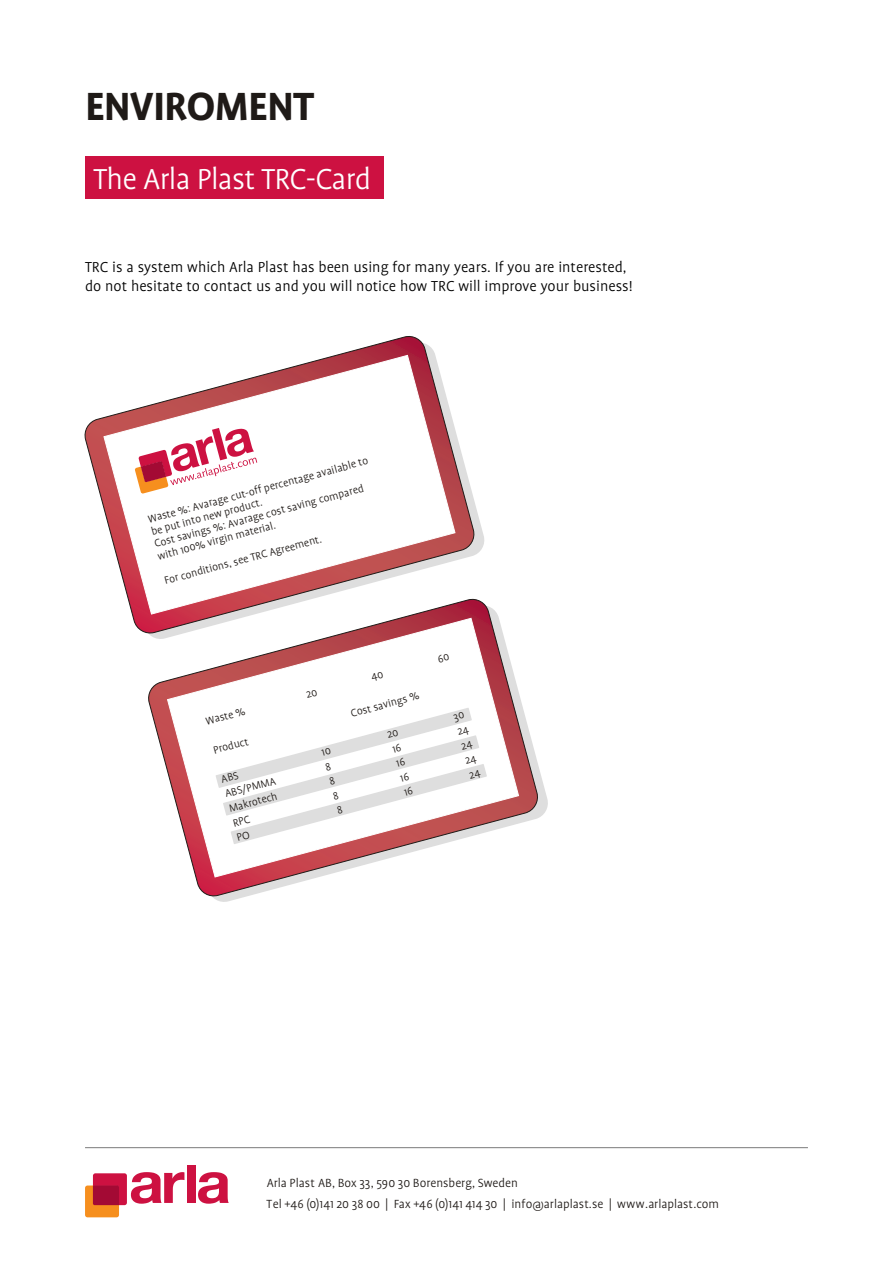
<style>
.page{position:relative;width:893px;height:1263px;background:#fff}
.page>*{position:absolute;margin:0;border:0;box-sizing:border-box;transform-origin:0 0}
.t1{font:45px "Profile Bold CE";letter-spacing:-.025em;color:#1f1a17}
.t2{font:33px "Profile Light CE";letter-spacing:-.025em;color:#fff}
.t3{font:16.5px/19.5px "Profile Light CE";color:#000}
.t4{font:13.5px/20.7px "Profile Light CE";color:#1f1a17}
.t5{font:12px/15px "Profile Light CE";color:#1f1a17}
</style>
<div class="page">
<div style="left:85px;top:156px;width:298px;height:43px;background:#cd1141"></div>
<hr style="left:85px;top:1147px;width:723px;height:1px;background:#828282">
<div style="left:187px;top:1165px;width:8px;height:38px;background:#cd1141"></div>
<svg style="left:198px;top:1172px;width:31px;height:32px"></svg>
<svg style="left:85px;top:1172px;width:99px;height:45px"></svg>
<svg style="left:84px;top:336px;width:393px;height:297px"></svg>
<svg style="left:103px;top:354px;width:353px;height:261px"></svg>
<svg style="left:135px;top:428px;width:122px;height:66px"></svg>
<svg style="left:146px;top:596px;width:394px;height:303px"></svg>
<svg style="left:167px;top:617px;width:353px;height:261px"></svg>
<svg style="left:216px;top:708px;width:271px;height:136px"></svg>
<svg style="left:306px;top:689px;width:11px;height:9px"></svg>
<svg style="left:371px;top:671px;width:12px;height:11px"></svg>
<svg style="left:438px;top:654px;width:12px;height:8px"></svg>
<h1 class="t1" style="left:85px;top:85px;width:231px">ENVIROMENT</h1>
<h2 class="t2" style="left:94px;top:163px;width:279px">The Arla Plast TRC-Card</h2>
<h3 class="t3" style="left:85px;top:257px;width:549px">TRC is a system which Arla Plast has been using for many years. If you are interested, do not hesitate to contact us and you will notice how TRC will improve your business!</h3>
<p class="t5" style="left:147px;top:513px;width:229px;line-height:12.8px;rotate:-15deg">Waste %: Avarage cut-off percentage available to be put into new product.<br>Cost savings %: Avarage cost saving compared with 100% virgin material.</p>
<p class="t5" style="left:163px;top:574px;width:164px;rotate:-15deg">For conditions, see TRC Agreement.</p>
<p class="t5" style="left:204px;top:714px;width:42px;rotate:-15deg">Waste %</p>
<p class="t5" style="left:212px;top:743px;width:37px;rotate:-15deg">Product</p>
<p class="t5" style="left:220px;top:772px;width:54px;rotate:-15deg">ABS<br>ABS/PMMA<br>Makrotech<br>RPC<br>PO</p>
<p class="t5" style="left:349px;top:706px;width:72px;rotate:-15deg">Cost savings %</p>
<p class="t5" style="left:385px;top:728px;width:13px;text-align:justify;rotate:-15deg">20<br>16<br>16<br>16<br>16</p>
<p class="t5" style="left:320px;top:745px;width:11px;rotate:-15deg">10<br>8<br>8<br>8<br>8</p>
<p class="t5" style="left:452px;top:710px;width:13px;text-align:justify;rotate:-15deg">30<br>24<br>24<br>24<br>24</p>
<p class="t4" style="left:266px;top:1173px;width:454px">Arla Plast AB, Box 33, 590 30 Borensberg, Sweden<br>Tel +46 (0)141 20 38 00 | Fax +46 (0)141 414 30 | info@arlaplast.se | www.arlaplast.com</p>
</div>
